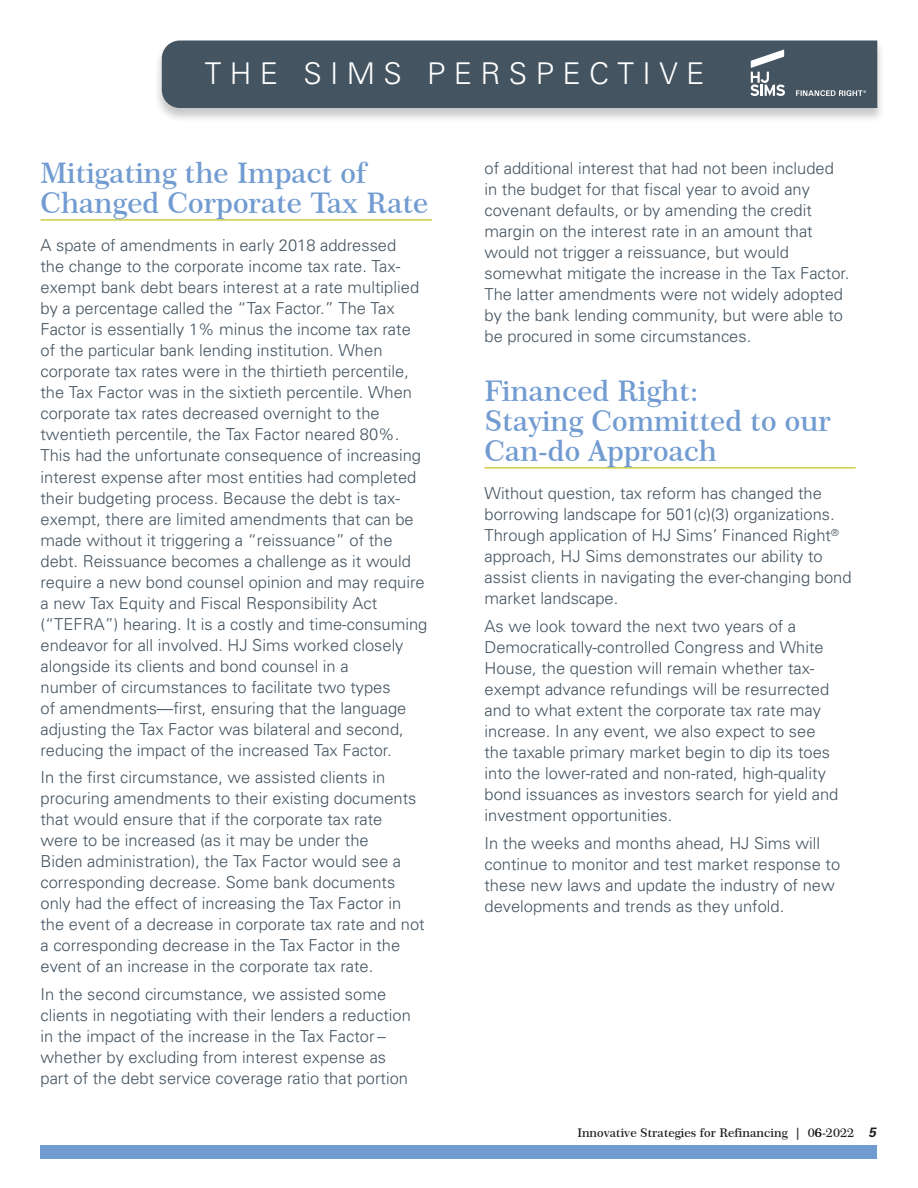
<style>
.page{position:relative;width:918px;height:1188px;background:#fff}
.page>*{position:absolute;margin:0;border:0;box-sizing:border-box;transform-origin:0 0}
.t1{font:300 30px "Univers";letter-spacing:.28em;color:#fff}
.Subhead{font:600 28.5px/30px "Century 751 BT";color:#729cd1}
.Copy{font:300 16.5px/21px "Univers";color:#445460}
.t2{font:600 12px "Century 751 BT";color:#231f20}
.s1{font-family:"Univers LT Std";font-weight:700;font-style:italic;font-size:13.5px}
</style>
<div class="page">
<div style="left:154px;top:40px;width:731px;height:83px;background:#231f20;opacity:.25"></div>
<div style="left:162px;top:40px;width:715px;height:68px;background:#445460"></div>
<svg style="left:750px;top:49px;width:35px;height:47px"></svg>
<svg style="left:796px;top:90px;width:70px;height:6px"></svg>
<div style="left:40px;top:1145px;width:838px;height:14px;background:#729cd1"></div>
<hr style="left:40px;top:219px;width:392px;height:2px;background:#c0bc00">
<hr style="left:484px;top:467px;width:372px;height:1px;background:#c0bc00">
<p class="t1" style="left:205px;top:55px;width:501px">THE SIMS PERSPECTIVE</p>
<p class="Subhead" style="left:40px;top:157px;width:389px">Mitigating the Impact of<br>Changed Corporate Tax Rate</p>
<p class="Copy" style="left:40px;top:235px;width:388px">A spate of amendments in early 2018 addressed<br>the change to the corporate income tax rate. Tax&shy;exempt bank debt bears interest at a rate multiplied by a percentage called the “Tax Factor.” The Tax Factor is essentially 1% minus the income tax rate of the particular bank lending institution. When corporate tax rates were in the thirtieth percentile, the Tax Factor was in the sixtieth percentile. When corporate tax rates decreased overnight to the twentieth percentile, the Tax Factor neared 80%.<br>This had the unfortunate consequence of increasing interest expense after most entities had completed their budgeting process. Because the debt is tax&shy;exempt, there are limited amendments that can be made without it triggering a “reissuance” of the debt. Reissuance becomes a challenge as it would require a new bond counsel opinion and may require a new Tax Equity and Fiscal Responsibility Act (“TEFRA”) hearing. It is a costly and time-consuming endeavor for all involved. HJ Sims worked closely alongside its clients and bond counsel in a<br>number of circumstances to facilitate two types<br>of amendments—first, ensuring that the language adjusting the Tax Factor was bilateral and second, reducing the impact of the increased Tax Factor.</p>
<p class="Copy" style="left:40px;top:767px;width:386px">In the first circumstance, we assisted clients in procuring amendments to their existing documents that would ensure that if the corporate tax rate<br>were to be increased (as it may be under the<br>Biden administration), the Tax Factor would see a corresponding decrease. Some bank documents only had the effect of increasing the Tax Factor in the event of a decrease in corporate tax rate and not a corresponding decrease in the Tax Factor in the event of an increase in the corporate tax rate.</p>
<p class="Copy" style="left:40px;top:984px;width:372px">In the second circumstance, we assisted some clients in negotiating with their lenders a reduction in the impact of the increase in the Tax Factor – whether by excluding from interest expense as part of the debt service coverage ratio that portion</p>
<p class="Copy" style="left:484px;top:158px;width:366px">of additional interest that had not been included in the budget for that fiscal year to avoid any covenant defaults, or by amending the credit margin on the interest rate in an amount that would not trigger a reissuance, but would somewhat mitigate the increase in the Tax Factor.<br>The latter amendments were not widely adopted by the bank lending community, but were able to be procured in some circumstances.</p>
<p class="Subhead" style="left:484px;top:375px;width:348px">Financed Right:<br>Staying Committed to our<br>Can-do Approach</p>
<p class="Copy" style="left:484px;top:483px;width:369px">Without question, tax reform has changed the borrowing landscape for 501(c)(3) organizations.<br>Through application of HJ Sims’ Financed Right<sup>® </sup>approach, HJ Sims demonstrates our ability to assist clients in navigating the ever-changing bond market landscape.</p>
<p class="Copy" style="left:485px;top:616px;width:355px">As we look toward the next two years of a Democratically-controlled Congress and White House, the question will remain whether tax&shy;exempt advance refundings will be resurrected and to what extent the corporate tax rate may increase. In any event, we also expect to see the taxable primary market begin to dip its toes into the lower-rated and non-rated, high-quality bond issuances as investors search for yield and investment opportunities.</p>
<p class="Copy" style="left:485px;top:833px;width:357px">In the weeks and months ahead, HJ Sims will continue to monitor and test market response to these new laws and update the industry of new developments and trends as they unfold.</p>
<p class="t2" style="left:577px;top:1125px;width:300px">Innovative Strategies for Refinancing | 06-2022 <span class="s1">5</span></p>
</div>
